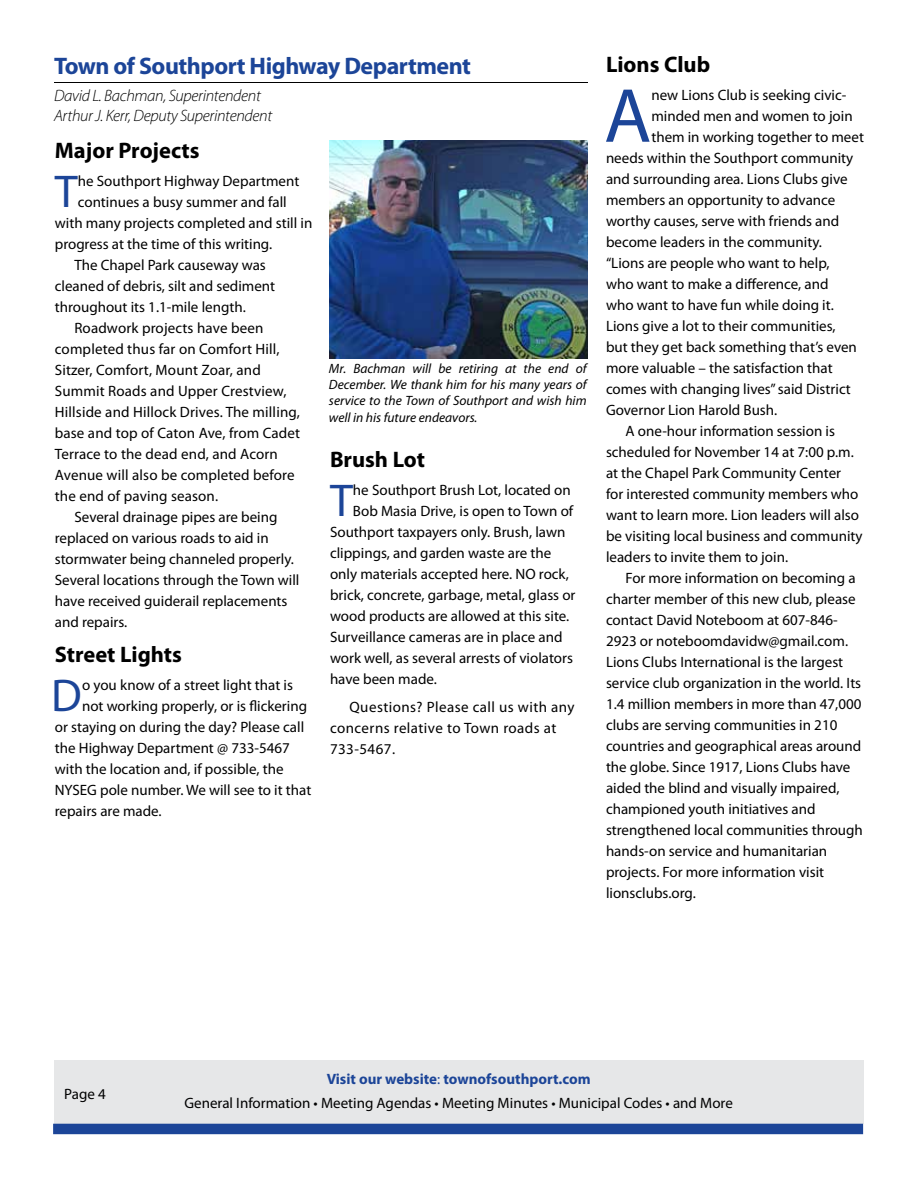
<style>
.page{position:relative;width:918px;height:1188px;background:#fff}
.page>*{position:absolute;margin:0;border:0;box-sizing:border-box;transform-origin:0 0}
.t1{font:77.25px "Myriad Pro";color:#1c4598}
.t2{font:46.2px "Myriad Pro";color:#1c4598}
.t3{font:700 24px "Myriad Pro";letter-spacing:-.02em;color:#1c4598}
.t4{font:700 22.5px "Myriad Pro";color:#000}
.t5{font:italic 300 16.5px/19.8px "Myriad Pro";letter-spacing:-.02em;color:#000}
.t6{font:15px/24px "Myriad Pro";color:#000;text-align:center}
.t7{font:15px/21px "Myriad Pro";letter-spacing:.03em;color:#000}
.t8{font:italic 13.5px/16.2px "Myriad Pro";color:#000;text-align:justify}
.s1{font-weight:700;color:#1c4598}
.s2{color:#1c4598}
</style>
<div class="page">
<div style="left:54px;top:1061px;width:810px;height:63px;background:#e6e7e8"></div>
<div style="left:53px;top:1124px;width:810px;height:10px;background:#1c4598"></div>
<hr style="left:54px;top:82px;width:534px;height:1px;background:#000">
<img style="left:329px;top:140px;width:258px;height:218px">
<h3 class="t3" style="left:54px;top:51px;width:418px">Town of Southport Highway Department</h3>
<p class="t5" style="left:54px;top:85px;width:220px">David L. Bachman, Superintendent<br>Arthur J. Kerr, Deputy Superintendent</p>
<h3 class="t4" style="left:55px;top:136px;width:146px">Major Projects</h3>
<h2 class="t2" style="left:55px;top:163px;width:24px">T</h2>
<p class="t6" style="left:78px;top:169px;width:223px">he Southport Highway Department</p>
<p class="t6" style="left:78px;top:190px;width:210px">continues a busy summer and fall</p>
<p class="t6" style="left:55px;top:211px;width:259px">with many projects completed and still in</p>
<p class="t6" style="left:55px;top:232px;width:219px">progress at the time of this writing.</p>
<p class="t6" style="left:74px;top:253px;width:193px">The Chapel Park causeway was</p>
<p class="t6" style="left:55px;top:274px;width:222px">cleaned of debris, silt and sediment</p>
<p class="t6" style="left:55px;top:295px;width:193px">throughout its 1.1-mile length.</p>
<p class="t6" style="left:74px;top:316px;width:191px">Roadwork projects have been</p>
<p class="t6" style="left:55px;top:337px;width:226px">completed thus far on Comfort Hill,</p>
<p class="t6" style="left:55px;top:358px;width:207px">Sitzer, Comfort, Mount Zoar, and</p>
<p class="t6" style="left:55px;top:379px;width:233px">Summit Roads and Upper Crestview,</p>
<p class="t6" style="left:55px;top:400px;width:247px">Hillside and Hillock Drives. The milling,</p>
<p class="t6" style="left:55px;top:421px;width:247px">base and top of Caton Ave, from Cadet</p>
<p class="t6" style="left:55px;top:442px;width:225px">Terrace to the dead end, and Acorn</p>
<p class="t6" style="left:55px;top:463px;width:241px">Avenue will also be completed before</p>
<p class="t6" style="left:55px;top:484px;width:165px">the end of paving season.</p>
<p class="t6" style="left:74px;top:505px;width:205px">Several drainage pipes are being</p>
<p class="t6" style="left:55px;top:526px;width:215px">replaced on various roads to aid in</p>
<p class="t6" style="left:55px;top:547px;width:241px">stormwater being channeled properly.</p>
<p class="t6" style="left:55px;top:568px;width:246px">Several locations through the Town will</p>
<p class="t6" style="left:55px;top:589px;width:234px">have received guiderail replacements</p>
<p class="t6" style="left:55px;top:610px;width:74px">and repairs.</p>
<h3 class="t4" style="left:55px;top:640px;width:129px">Street Lights</h3>
<h2 class="t2" style="left:51px;top:667px;width:32px">D</h2>
<p class="t6" style="left:82px;top:673px;width:212px">o you know of a street light that is</p>
<p class="t8" style="left:329px;top:360px;width:259px">Mr. Bachman will be retiring at the end of December. We thank him for his many years of service to the Town of Southport and wish him well in his future endeavors.</p>
<h3 class="t4" style="left:330px;top:445px;width:97px">Brush Lot</h3>
<h2 class="t2" style="left:330px;top:472px;width:24px">T</h2>
<p class="t6" style="left:353px;top:478px;width:219px">he Southport Brush Lot, located on</p>
<p class="t6" style="left:353px;top:499px;width:222px">Bob Masia Drive, is open to Town of</p>
<p class="t6" style="left:330px;top:520px;width:237px">Southport taxpayers only. Brush, lawn</p>
<p class="t6" style="left:330px;top:541px;width:223px">clippings, and garden waste are the</p>
<p class="t6" style="left:330px;top:562px;width:241px">only materials accepted here. NO rock,</p>
<p class="t6" style="left:330px;top:583px;width:247px">brick, concrete, garbage, metal, glass or</p>
<p class="t6" style="left:330px;top:604px;width:241px">wood products are allowed at this site.</p>
<p class="t6" style="left:330px;top:625px;width:234px">Surveillance cameras are in place and</p>
<p class="t6" style="left:330px;top:646px;width:244px">work well, as several arrests of violators</p>
<p class="t6" style="left:330px;top:667px;width:108px">have been made.</p>
<p class="t7" style="left:330px;top:696px;width:246px;text-indent:19px">Questions? Please call us with any concerns relative to Town roads at<br>733-5467.</p>
<p class="t6" style="left:82px;top:694px;width:227px">not working properly, or is flickering</p>
<p class="t6" style="left:55px;top:715px;width:251px">or staying on during the day? Please call</p>
<p class="t6" style="left:55px;top:736px;width:236px">the Highway Department @ 733-5467</p>
<p class="t6" style="left:55px;top:757px;width:230px">with the location and, if possible, the</p>
<p class="t6" style="left:55px;top:778px;width:258px">NYSEG pole number. We will see to it that</p>
<p class="t6" style="left:55px;top:799px;width:108px">repairs are made.</p>
<h3 class="t4" style="left:606px;top:50px;width:106px">Lions Club</h3>
<h1 class="t1" style="left:604px;top:68px;width:49px">A</h1>
<p class="t6" style="left:651px;top:82px;width:197px">new Lions Club is seeking civic-</p>
<p class="t6" style="left:651px;top:103px;width:203px">minded men and women to join</p>
<p class="t6" style="left:651px;top:124px;width:214px">them in working together to meet</p>
<p class="t6" style="left:606px;top:145px;width:249px">needs within the Southport community</p>
<p class="t6" style="left:606px;top:166px;width:243px">and surrounding area. Lions Clubs give</p>
<p class="t6" style="left:606px;top:187px;width:231px">members an opportunity to advance</p>
<p class="t6" style="left:606px;top:208px;width:235px">worthy causes, serve with friends and</p>
<p class="t6" style="left:606px;top:229px;width:218px">become leaders in the community.</p>
<p class="t6" style="left:606px;top:250px;width:225px">“Lions are people who want to help,</p>
<p class="t6" style="left:606px;top:271px;width:224px">who want to make a difference, and</p>
<p class="t6" style="left:606px;top:292px;width:229px">who want to have fun while doing it.</p>
<p class="t6" style="left:606px;top:313px;width:231px">Lions give a lot to their communities,</p>
<p class="t6" style="left:606px;top:334px;width:252px">but they get back something that’s even</p>
<p class="t6" style="left:606px;top:355px;width:228px">more valuable – the satisfaction that</p>
<p class="t6" style="left:606px;top:376px;width:246px">comes with changing lives” said District</p>
<p class="t6" style="left:606px;top:397px;width:173px">Governor Lion Harold Bush.</p>
<p class="t6" style="left:626px;top:418px;width:211px">A one-hour information session is</p>
<p class="t6" style="left:606px;top:439px;width:249px">scheduled for November 14 at 7:00 p.m.</p>
<p class="t6" style="left:606px;top:460px;width:237px">at the Chapel Park Community Center</p>
<p class="t6" style="left:606px;top:481px;width:254px">for interested community members who</p>
<p class="t6" style="left:606px;top:502px;width:255px">want to learn more. Lion leaders will also</p>
<p class="t6" style="left:606px;top:523px;width:258px">be visiting local business and community</p>
<p class="t6" style="left:606px;top:544px;width:184px">leaders to invite them to join.</p>
<p class="t6" style="left:626px;top:565px;width:232px">For more information on becoming a</p>
<p class="t6" style="left:606px;top:586px;width:251px">charter member of this new club, please</p>
<p class="t6" style="left:606px;top:607px;width:233px">contact David Noteboom at 607-846-</p>
<p class="t6" style="left:606px;top:628px;width:244px">2923 or noteboomdavidw@gmail.com.</p>
<p class="t6" style="left:606px;top:649px;width:239px">Lions Clubs International is the largest</p>
<p class="t6" style="left:606px;top:670px;width:257px">service club organization in the world. Its</p>
<p class="t6" style="left:606px;top:691px;width:257px">1.4 million members in more than 47,000</p>
<p class="t6" style="left:606px;top:712px;width:233px">clubs are serving communities in 210</p>
<p class="t6" style="left:606px;top:733px;width:257px">countries and geographical areas around</p>
<p class="t6" style="left:606px;top:754px;width:246px">the globe. Since 1917, Lions Clubs have</p>
<p class="t6" style="left:606px;top:775px;width:235px">aided the blind and visually impaired,</p>
<p class="t6" style="left:606px;top:796px;width:211px">championed youth initiatives and</p>
<p class="t6" style="left:606px;top:817px;width:258px">strengthened local communities through</p>
<p class="t6" style="left:606px;top:838px;width:223px">hands-on service and humanitarian</p>
<p class="t6" style="left:606px;top:859px;width:220px">projects. For more information visit</p>
<p class="t6" style="left:606px;top:880px;width:91px">lionsclubs.org.</p>
<p class="t6" style="left:64px;top:1081px;width:43px">Page 4</p>
<p class="t6" style="left:184px;top:1067px;width:550px"><span class="s1">Visit our website</span><span class="s2">:</span> <span class="s1">townofsouthport.com<br></span>General Information • Meeting Agendas • Meeting Minutes • Municipal Codes • and More</p>
</div>
